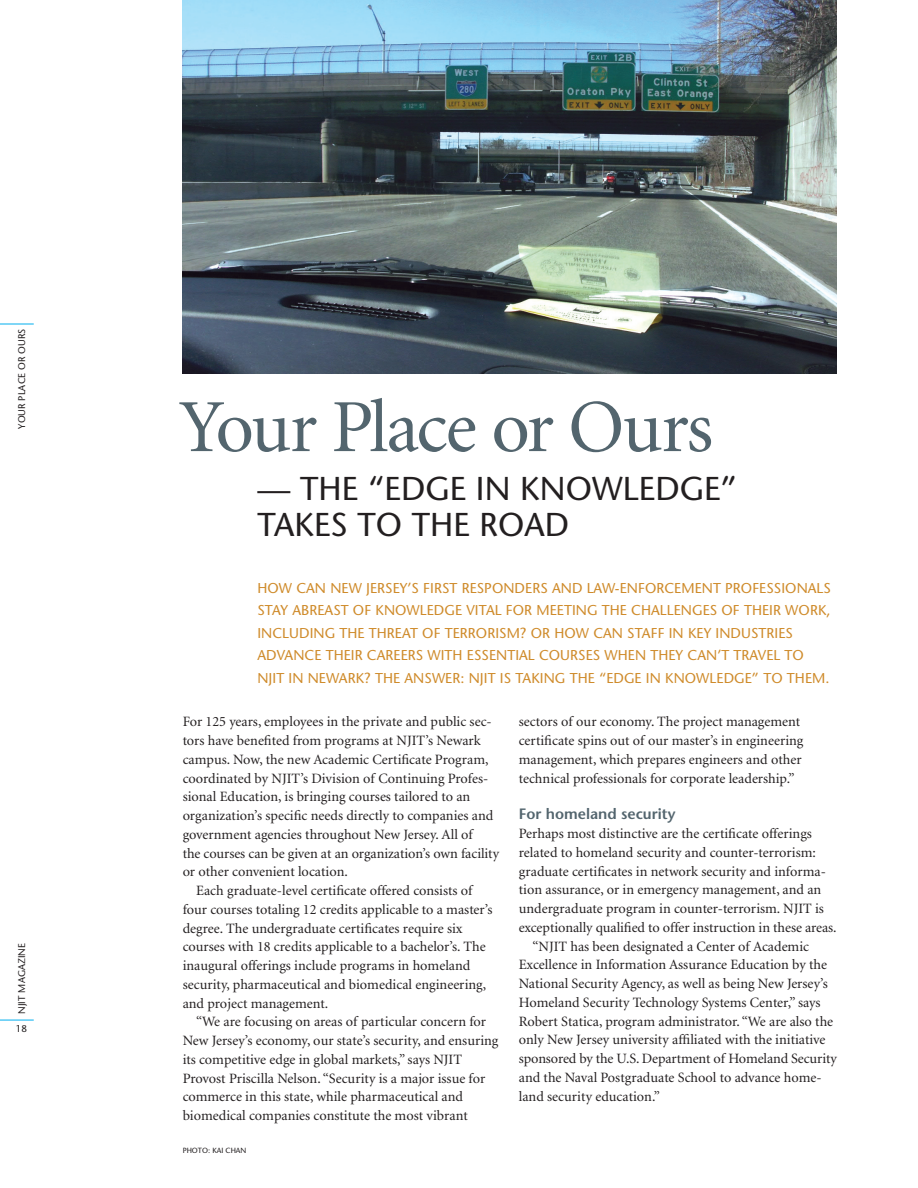
<style>
.page{position:relative;width:918px;height:1188px;background:#fff}
.page>*{position:absolute;margin:0;border:0;box-sizing:border-box;transform-origin:0 0}
.t1{font:75px "Minion";letter-spacing:-.03em;color:#53656e}
.t2{font:33px/36px "Stone Sans";letter-spacing:.005em;color:#231f20}
.t3{font:600 15px "Stone Sans";color:#53656e}
.t4{font:14.25px/18.8px "Minion";color:#231f20}
.t5{font:14.25px/22.5px "Stone Sans";letter-spacing:.005em;color:#cf8b2b}
.t6{font:9.75px "Stone Sans";letter-spacing:.005em;color:#231f20}
.t7{font:7.5px "Stone Sans";color:#231f20}
</style>
<div class="page">
<img style="left:183px;top:0;width:654px;height:373px">
<hr style="left:0;top:324px;width:34px;height:1px;background:#00aeef">
<hr style="left:0;top:1020px;width:34px;height:1px;background:#00aeef">
<p class="t6" style="left:16px;top:423px;width:96px;rotate:-90deg">OUR PLACE OR OURS</p>
<p class="t6" style="left:16px;top:1014px;width:72px;rotate:-90deg">NJIT MAGAZINEY</p>
<p class="t6" style="left:16px;top:1023px;width:13px">18</p>
<h1 class="t1" style="left:179px;top:390px;width:535px">Your Place or Ours</h1>
<h2 class="t2" style="left:257px;top:471px;width:481px">— TH E “EDGE IN KNOWLEDGE”<br>TAKES TO TH E ROAD</h2>
<p class="t5" style="left:257px;top:577px;width:575px">HOW CAN N EW JERSEY’S FIRST RESPONDERS AND LAW-ENFORCEMENT PROFESSIONALS STAY ABREAST OF KNOWLEDGE VITAL FOR MEETING TH E CHALLENGES OF TH EIR WORK, INCLUDING TH E TH REAT OF TERRORISM? OR HOW CAN STAFF IN KEY INDUSTRIES ADVANCE TH EIR CAREERS WITH ESSENTIAL COURSES WH EN TH EY CAN’T TRAVEL TO<br>NJIT IN N EWARK? TH E ANSWER: NJIT IS TAKING TH E “EDGE IN KNOWLEDGE” TO TH EM.</p>
<p class="t4" style="left:183px;top:713px;width:311px">For 125 years, employees in the private and public sec-</p>
<p class="t4" style="left:183px;top:732px;width:300px">tors have benefited from programs at NJIT’s Newark</p>
<p class="t4" style="left:183px;top:750px;width:307px">campus. Now, the new Academic Certificate Program,</p>
<p class="t4" style="left:183px;top:769px;width:307px">coordinated by NJIT’s Division of Continuing Profes-</p>
<p class="t4" style="left:183px;top:788px;width:289px">sional Education, is bringing courses tailored to an</p>
<p class="t4" style="left:183px;top:807px;width:312px">organization’s specific needs directly to companies and</p>
<p class="t4" style="left:183px;top:825px;width:292px">government agencies throughout New Jersey. All of</p>
<p class="t4" style="left:183px;top:844px;width:318px">the courses can be given at an organization’s own facility</p>
<p class="t4" style="left:183px;top:863px;width:167px">or other convenient location.</p>
<p class="t4" style="left:196px;top:882px;width:278px">Each graduate-level certificate offered consists of</p>
<p class="t4" style="left:183px;top:900px;width:311px">four courses totaling 12 credits applicable to a master’s</p>
<p class="t4" style="left:183px;top:919px;width:281px">degree. The undergraduate certificates require six</p>
<p class="t4" style="left:183px;top:938px;width:305px">courses with 18 credits applicable to a bachelor’s. The</p>
<p class="t4" style="left:183px;top:957px;width:289px">inaugural offerings include programs in homeland</p>
<p class="t4" style="left:183px;top:975px;width:305px">security, pharmaceutical and biomedical engineering,</p>
<p class="t4" style="left:183px;top:994px;width:147px">and project management.</p>
<p class="t4" style="left:196px;top:1013px;width:291px">“We are focusing on areas of particular concern for</p>
<p class="t4" style="left:183px;top:1032px;width:317px">New Jersey’s economy, our state’s security, and ensuring</p>
<p class="t4" style="left:183px;top:1050px;width:281px">its competitive edge in global markets,” says NJIT</p>
<p class="t4" style="left:183px;top:1069px;width:304px">Provost Priscilla Nelson. “Security is a major issue for</p>
<p class="t4" style="left:183px;top:1088px;width:282px">commerce in this state, while pharmaceutical and</p>
<p class="t4" style="left:183px;top:1107px;width:287px">biomedical companies constitute the most vibrant</p>
<p class="t7" style="left:183px;top:1146px;width:65px">PH OTO: KAI CHAN</p>
<p class="t4" style="left:519px;top:713px;width:286px">sectors of our economy. The project management certificate spins out of our master’s in engineering management, which prepares engineers and other technical professionals for corporate leadership.”</p>
<p class="t3" style="left:519px;top:805px;width:158px">For homeland security</p>
<p class="t4" style="left:519px;top:825px;width:295px">Perhaps most distinctive are the certificate offerings</p>
<p class="t4" style="left:519px;top:843px;width:299px">related to homeland security and counter-terrorism:</p>
<p class="t4" style="left:519px;top:862px;width:309px">graduate certificates in network security and informa-</p>
<p class="t4" style="left:519px;top:881px;width:304px">tion assurance, or in emergency management, and an</p>
<p class="t4" style="left:519px;top:900px;width:307px">undergraduate program in counter-terrorism. NJIT is</p>
<p class="t4" style="left:519px;top:918px;width:319px">exceptionally qualified to offer instruction in these areas.</p>
<p class="t4" style="left:532px;top:937px;width:278px">“NJIT has been designated a Center of Academic</p>
<p class="t4" style="left:519px;top:956px;width:310px">Excellence in Information Assurance Education by the</p>
<p class="t4" style="left:519px;top:975px;width:310px">National Security Agency, as well as being New Jersey’s</p>
<p class="t4" style="left:519px;top:993px;width:303px">Homeland Security Technology Systems Center,” says</p>
<p class="t4" style="left:519px;top:1012px;width:316px">Robert Statica, program administrator. “We are also the</p>
<p class="t4" style="left:519px;top:1031px;width:308px">only New Jersey university affiliated with the initiative</p>
<p class="t4" style="left:519px;top:1050px;width:320px">sponsored by the U.S. Department of Homeland Security</p>
<p class="t4" style="left:519px;top:1068px;width:304px">and the Naval Postgraduate School to advance home-</p>
<p class="t4" style="left:519px;top:1087px;width:143px">land security education.”</p>
</div>
